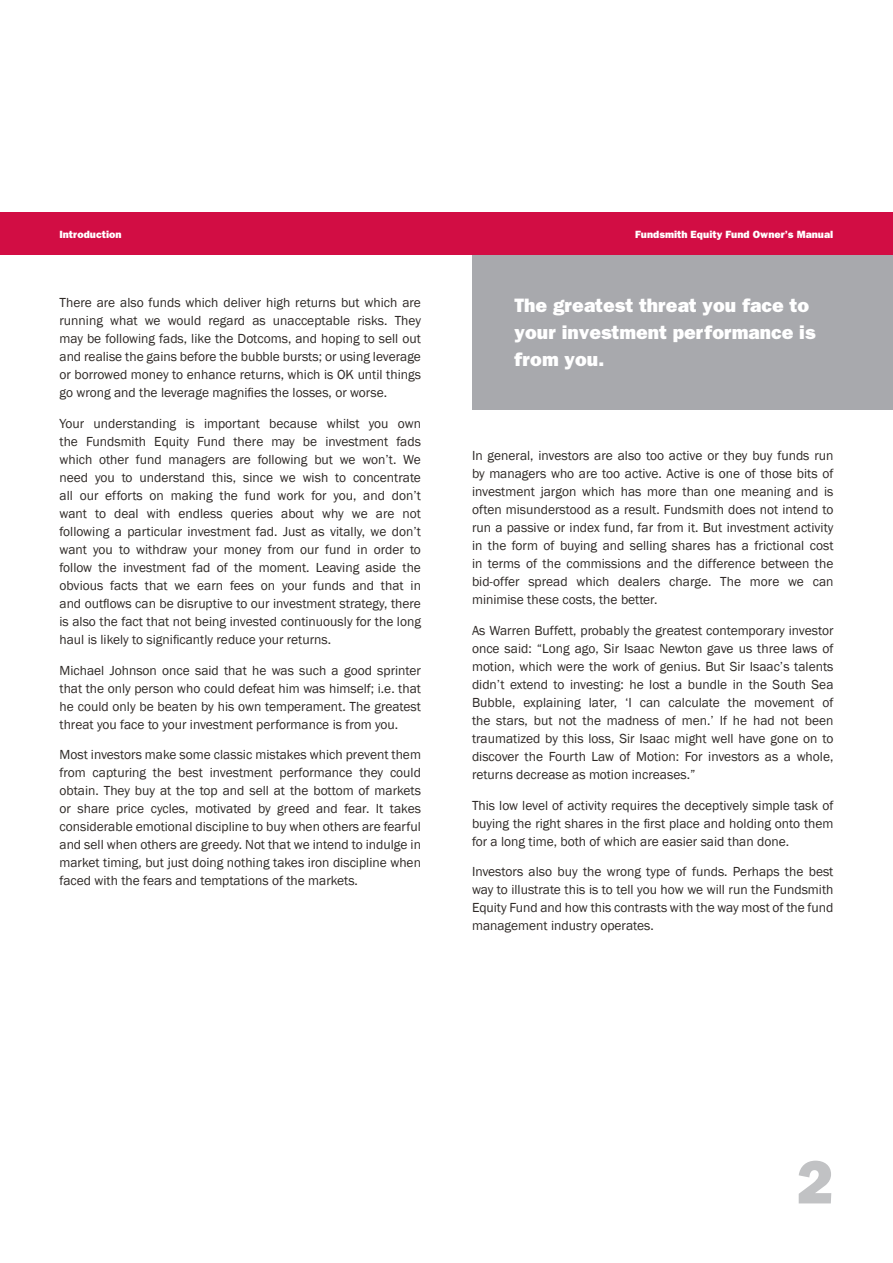
<style>
.page{position:relative;width:893px;height:1263px;background:#fff}
.page>*{position:absolute;margin:0;border:0;box-sizing:border-box;transform-origin:0 0}
.t1{font:800 61.5px "Franklin Gothic";color:#c1c2c4}
.left_pull_out_box{font:800 19.5px/27px "Franklin Gothic";color:#fff}
.body_copy{font:13.5px/18px "Franklin Gothic";color:#2e2926;text-align:justify}
.t2{font:800 10.5px "Franklin Gothic";color:#fff}
</style>
<div class="page">
<div style="left:472px;top:255px;width:421px;height:155px;background:#a8a9ad"></div>
<div style="left:0;top:213px;width:893px;height:42px;background:#d20d44"></div>
<p class="t2" style="left:60px;top:228px;width:64px">Introduction</p>
<p class="t2" style="left:635px;top:228px;width:200px">Fundsmith Equity Fund Owner’s Manual</p>
<p class="body_copy" style="left:60px;top:294px;width:363px">There are also funds which deliver high returns but which are running what we would regard as unacceptable risks. They may be following fads, like the Dotcoms, and hoping to sell out and realise the gains before the bubble bursts; or using leverage or borrowed money to enhance returns, which is OK until things go wrong and the leverage magnifies the losses, or worse.</p>
<p class="body_copy" style="left:60px;top:415px;width:363px">Your understanding is important because whilst you own the Fundsmith Equity Fund there may be investment fads which other fund managers are following but we won’t. We need you to understand this, since we wish to concentrate all our efforts on making the fund work for you, and don’t want to deal with endless queries about why we are not following a particular investment fad. Just as vitally, we don’t want you to withdraw your money from our fund in order to follow the investment fad of the moment. Leaving aside the obvious facts that we earn fees on your funds and that in and outflows can be disruptive to our investment strategy, there is also the fact that not being invested continuously for the long haul is likely to significantly reduce your returns.</p>
<p class="body_copy" style="left:60px;top:661px;width:363px">Michael Johnson once said that he was such a good sprinter that the only person who could defeat him was himself; i.e. that he could only be beaten by his own temperament. The greatest threat you face to your investment performance is from you.</p>
<p class="body_copy" style="left:60px;top:746px;width:363px">Most investors make some classic mistakes which prevent them from capturing the best investment performance they could obtain. They buy at the top and sell at the bottom of markets or share price cycles, motivated by greed and fear. It takes considerable emotional discipline to buy when others are fearful and sell when others are greedy. Not that we intend to indulge in market timing, but just doing nothing takes iron discipline when faced with the fears and temptations of the markets.</p>
<p class="left_pull_out_box" style="left:514px;top:292px;width:303px">The greatest threat you face to your investment performance is from you.</p>
<p class="body_copy" style="left:472px;top:447px;width:363px">In general, investors are also too active or they buy funds run by managers who are too active. Active is one of those bits of investment jargon which has more than one meaning and is often misunderstood as a result. Fundsmith does not intend to run a passive or index fund, far from it. But investment activity in the form of buying and selling shares has a frictional cost in terms of the commissions and the difference between the bid-offer spread which dealers charge. The more we can minimise these costs, the better.</p>
<p class="body_copy" style="left:472px;top:622px;width:363px">As Warren Buffett, probably the greatest contemporary investor once said: “Long ago, Sir Isaac Newton gave us three laws of motion, which were the work of genius. But Sir Isaac’s talents didn’t extend to investing: he lost a bundle in the South Sea Bubble, explaining later, ‘I can calculate the movement of the stars, but not the madness of men.’ If he had not been traumatized by this loss, Sir Isaac might well have gone on to discover the Fourth Law of Motion: For investors as a whole, returns decrease as motion increases.”</p>
<p class="body_copy" style="left:472px;top:796px;width:363px">This low level of activity requires the deceptively simple task of buying the right shares in the first place and holding onto them for a long time, both of which are easier said than done.</p>
<p class="body_copy" style="left:472px;top:863px;width:363px">Investors also buy the wrong type of funds. Perhaps the best way to illustrate this is to tell you how we will run the Fundsmith Equity Fund and how this contrasts with the way most of the fund management industry operates.</p>
<p class="t1" style="left:796px;top:1146px;width:38px">2</p>
</div>
